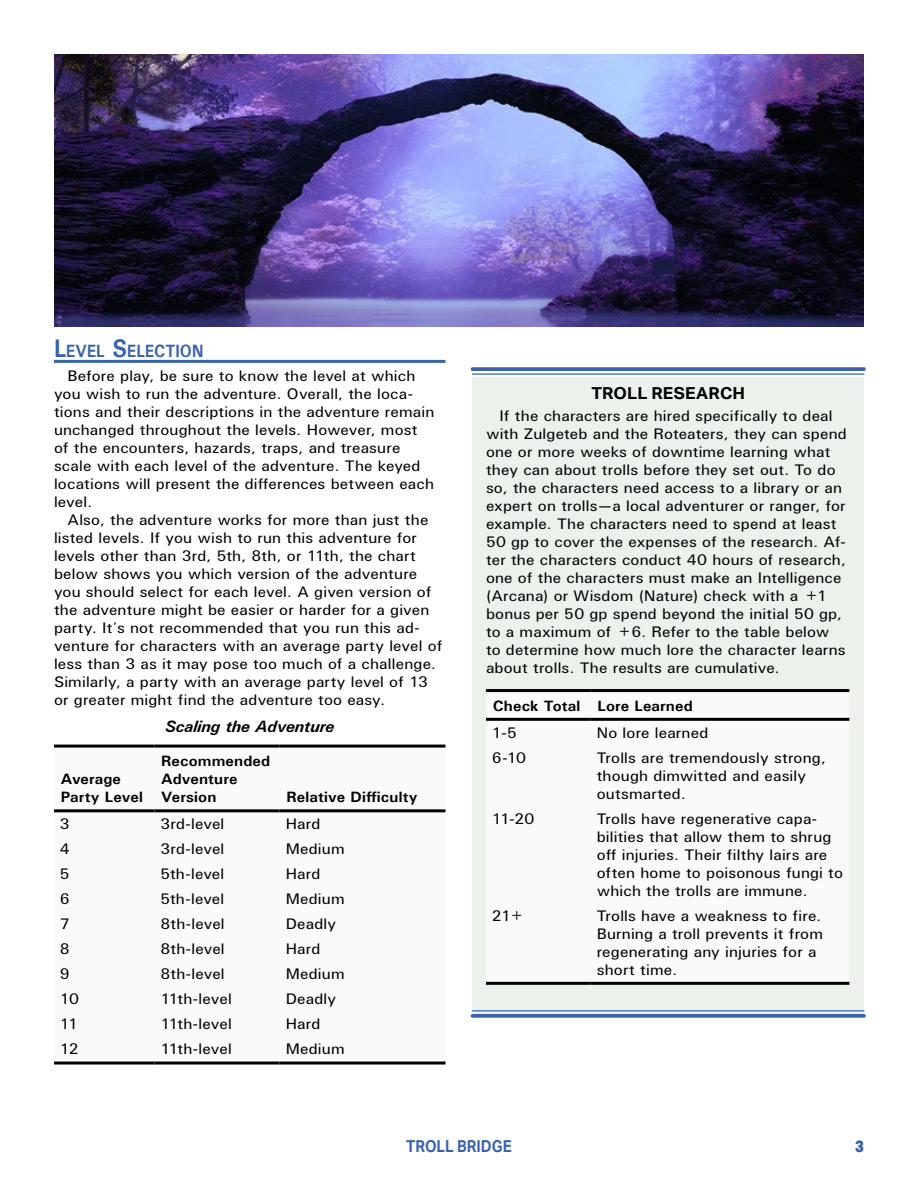
<style>
.page{position:relative;width:918px;height:1188px;background:#fff}
.page>*{position:absolute;margin:0;border:0;box-sizing:border-box;transform-origin:0 0}
.t1{font:700 17.85px "U001";color:#3963ac;scale:.9 1}
.t2{font:italic 700 16.5px "U001";color:#000}
.t3{font:700 16.5px "Aktiv Grotesk";letter-spacing:.01em;color:#000;scale:1.05 1}
.t4{font:700 16.5px "Aktiv Grotesk";color:#3963ac;scale:.9 1}
.t5{font:800 16.5px "Aktiv Grotesk";color:#3963ac;scale:.9 1}
.t6{font:15px/18px "U001";letter-spacing:.01em;color:#000;scale:1.05 1}
.t7{font:700 15px/18px "U001";letter-spacing:.01em;color:#000;scale:1.05 1}
.t8{font:15px "U001";letter-spacing:-.01em;color:#000;scale:1.05 1}
.s1{font-size:25.5px}
</style>
<div class="page">
<hr style="left:54px;top:360px;width:392px;height:3px;background:#3963ac">
<svg style="left:54px;top:746px;width:392px;height:317px"></svg>
<hr style="left:54px;top:809px;width:100px;height:3px;background:#000">
<hr style="left:154px;top:809px;width:126px;height:3px;background:#000">
<hr style="left:280px;top:809px;width:165px;height:3px;background:#000">
<hr style="left:54px;top:745px;width:100px;height:3px;background:#000">
<hr style="left:154px;top:745px;width:126px;height:3px;background:#000">
<hr style="left:280px;top:745px;width:165px;height:3px;background:#000">
<hr style="left:54px;top:1062px;width:100px;height:3px;background:#000">
<hr style="left:154px;top:1062px;width:126px;height:3px;background:#000">
<hr style="left:280px;top:1062px;width:165px;height:3px;background:#000">
<div style="left:472px;top:378px;width:392px;height:636px;background:#ebf2eb"></div>
<svg style="left:472px;top:1014px;width:392px;height:4px;background:#466db1"></svg>
<hr style="left:472px;top:1010px;width:392px;height:1px;background:#3963ac">
<svg style="left:472px;top:367px;width:392px;height:4px;background:#446cb0"></svg>
<hr style="left:472px;top:373px;width:392px;height:2px;background:#3963ac">
<img style="left:54px;top:54px;width:810px;height:272px">
<div style="left:486px;top:693px;width:363px;height:289px;background:#fafafa"></div>
<hr style="left:486px;top:718px;width:105px;height:3px;background:#000">
<hr style="left:591px;top:718px;width:258px;height:3px;background:#000">
<hr style="left:486px;top:689px;width:105px;height:3px;background:#000">
<hr style="left:591px;top:689px;width:258px;height:3px;background:#000">
<hr style="left:486px;top:982px;width:105px;height:3px;background:#000">
<hr style="left:591px;top:982px;width:258px;height:3px;background:#000">
<p class="t1" style="left:54px;top:339px;width:168px"><span class="s1">L</span>EVEL <span class="s1">S</span>ELECTION</p>
<p class="t6" style="left:54px;top:367px;width:364px;text-indent:13px">Before play, be sure to know the level at which you wish to run the adventure. Overall, the loca&shy;tions and their descriptions in the adventure remain unchanged throughout the levels. However, most of the encounters, hazards, traps, and treasure scale with each level of the adventure. The keyed locations will present the differences between each level.</p>
<p class="t6" style="left:54px;top:511px;width:372px;text-indent:13px">Also, the adventure works for more than just the listed levels. If you wish to run this adventure for levels other than 3rd, 5th, 8th, or 11th, the chart below shows you which version of the adventure you should select for each level. A given version of the adventure might be easier or harder for a given party. It’s not recommended that you run this ad&shy;venture for characters with an average party level of less than 3 as it may pose too much of a challenge.<br>Similarly, a party with an average party level of 13 or greater might find the adventure too easy.</p>
<p class="t2" style="left:165px;top:716px;width:171px">Scaling the Adventure</p>
<p class="t7" style="left:61px;top:770px;width:80px">Average<br>Party Level</p>
<p class="t7" style="left:161px;top:752px;width:105px">Recommended<br>Adventure<br>Version</p>
<p class="t7" style="left:286px;top:788px;width:126px">Relative Difficulty</p>
<p class="t6" style="left:60px;top:815px;width:11px">3</p>
<p class="t6" style="left:160px;top:815px;width:62px">3rd-level</p>
<p class="t6" style="left:286px;top:815px;width:35px">Hard</p>
<p class="t6" style="left:60px;top:840px;width:11px">4</p>
<p class="t6" style="left:160px;top:840px;width:62px">3rd-level</p>
<p class="t6" style="left:286px;top:840px;width:58px">Medium</p>
<p class="t6" style="left:60px;top:865px;width:11px">5</p>
<p class="t6" style="left:160px;top:865px;width:62px">5th-level</p>
<p class="t6" style="left:286px;top:865px;width:35px">Hard</p>
<p class="t6" style="left:60px;top:890px;width:11px">6</p>
<p class="t6" style="left:160px;top:890px;width:62px">5th-level</p>
<p class="t6" style="left:286px;top:890px;width:58px">Medium</p>
<p class="t6" style="left:60px;top:915px;width:11px">7</p>
<p class="t6" style="left:160px;top:915px;width:63px">8th-level</p>
<p class="t6" style="left:286px;top:915px;width:50px">Deadly</p>
<p class="t6" style="left:60px;top:940px;width:11px">8</p>
<p class="t6" style="left:160px;top:940px;width:63px">8th-level</p>
<p class="t6" style="left:286px;top:940px;width:35px">Hard</p>
<p class="t6" style="left:60px;top:965px;width:11px">9</p>
<p class="t6" style="left:160px;top:965px;width:63px">8th-level</p>
<p class="t6" style="left:286px;top:965px;width:58px">Medium</p>
<p class="t6" style="left:60px;top:990px;width:20px">10</p>
<p class="t8" style="left:160px;top:990px;width:70px">11th-level</p>
<p class="t6" style="left:286px;top:990px;width:50px">Deadly</p>
<p class="t6" style="left:60px;top:1015px;width:19px">11</p>
<p class="t8" style="left:160px;top:1015px;width:70px">11th-level</p>
<p class="t6" style="left:286px;top:1015px;width:35px">Hard</p>
<p class="t6" style="left:60px;top:1040px;width:19px">12</p>
<p class="t8" style="left:160px;top:1040px;width:70px">11th-level</p>
<p class="t6" style="left:286px;top:1040px;width:58px">Medium</p>
<p class="t3" style="left:591px;top:384px;width:148px">TROLL RESEARCH</p>
<p class="t6" style="left:486px;top:407px;width:345px;text-indent:13px">If the characters are hired specifically to deal with Zulgeteb and the Roteaters, they can spend one or more weeks of downtime learning what they can about trolls before they set out. To do so, the characters need access to a library or an expert on trolls—a local adventurer or ranger, for example. The characters need to spend at least 50 gp to cover the expenses of the research. Af&shy;ter the characters conduct 40 hours of research, one of the characters must make an Intelligence (Arcana) or Wisdom (Nature) check with a +1 bonus per 50 gp spend beyond the initial 50 gp, to a maximum of +6. Refer to the table below to determine how much lore the character learns about trolls. The results are cumulative.</p>
<p class="t7" style="left:493px;top:696px;width:192px">Check Total Lore Learned</p>
<p class="t6" style="left:492px;top:723px;width:25px">1-5</p>
<p class="t6" style="left:597px;top:723px;width:108px">No lore learned</p>
<p class="t6" style="left:492px;top:748px;width:34px">6-10</p>
<p class="t6" style="left:597px;top:748px;width:220px">Trolls are tremendously strong, though dimwitted and easily outsmarted.</p>
<p class="t6" style="left:492px;top:809px;width:42px">11-20</p>
<p class="t6" style="left:597px;top:809px;width:236px">Trolls have regenerative capa&shy;bilities that allow them to shrug off injuries. Their filthy lairs are often home to poisonous fungi to which the trolls are immune.</p>
<p class="t6" style="left:492px;top:906px;width:32px">21+</p>
<p class="t6" style="left:597px;top:906px;width:217px">Trolls have a weakness to fire.<br>Burning a troll prevents it from regenerating any injuries for a short time.</p>
<p class="t4" style="left:406px;top:1137px;width:119px">TROLL BRIDGE</p>
<p class="t5" style="left:855px;top:1137px;width:11px">3</p>
</div>
